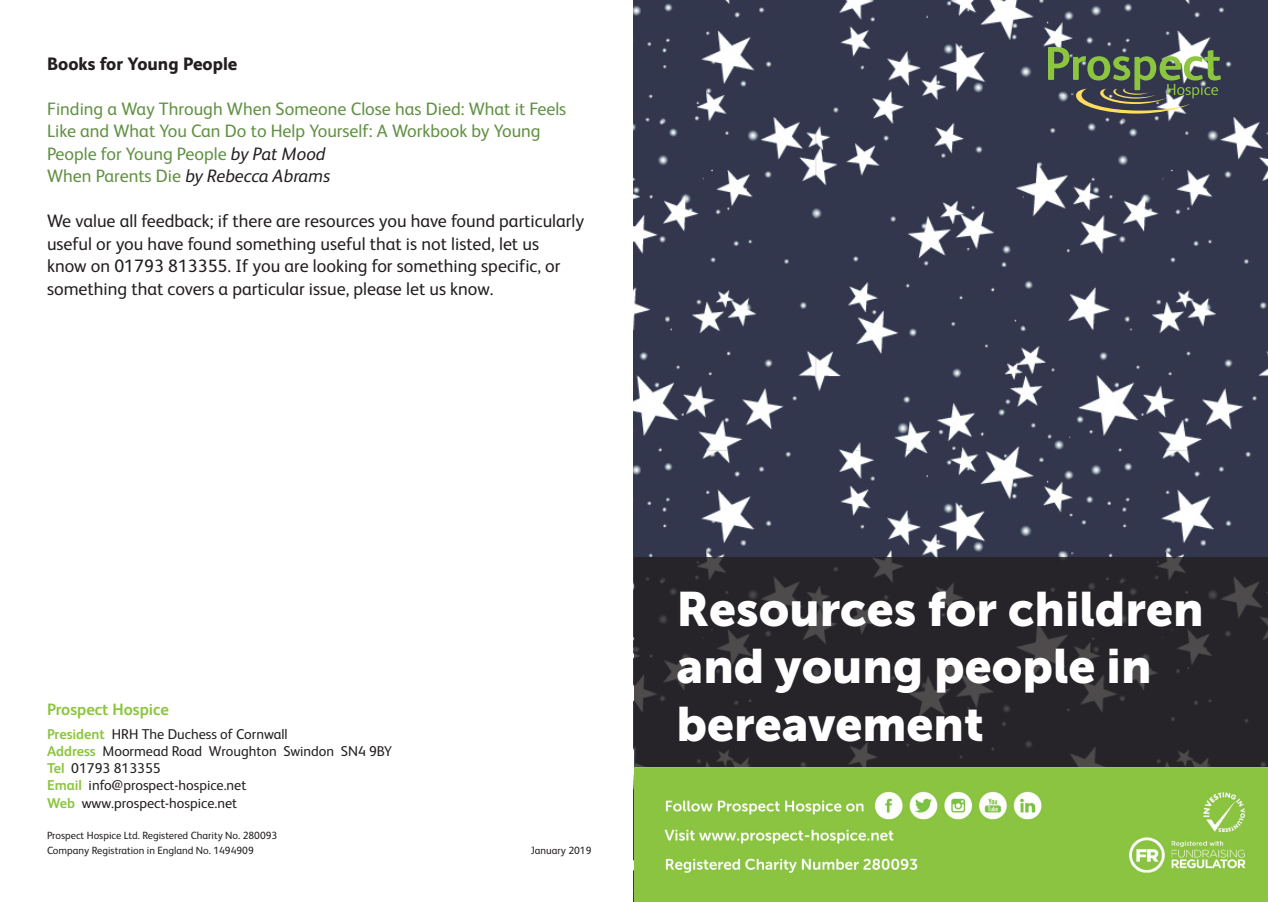
<style>
.page{position:relative;width:1268px;height:902px;background:#fff}
.page>*{position:absolute;margin:0;border:0;box-sizing:border-box;transform-origin:0 0}
.t1{font:48px/57.6px "Museo Sans 900";color:#fff}
.t2{font:18px/22.5px "FS Albert";color:#231f20}
.t3{font:18px/22.5px "FS Albert";color:#619143}
.t4{font:italic 18px "FS Albert";color:#231f20}
.t5{font:800 18px "FS Albert";color:#231f20}
.t6{font:700 16.5px "FS Albert";color:#8bc63e}
.t7{font:14.25px "FS Albert";color:#231f20}
.t8{font:10.5px "FS Albert";color:#231f20}
.s1{font-style:italic;color:#231f20}
.s2{font-style:normal;color:#619143}
.s3{font-weight:700;color:#8bc63e}
</style>
<div class="page">
<img style="left:634px;top:0;width:634px;height:558px">
<svg style="left:1048px;top:47px;width:173px;height:67px;background:#5d6b57"></svg>
<svg style="left:634px;top:558px;width:634px;height:210px;background:#29262b"></svg>
<img style="left:634px;top:768px;width:634px;height:134px">
<p class="t5" style="left:47px;top:53px;width:192px">Books for Young People</p>
<p class="t3" style="left:47px;top:97px;width:521px">Finding a Way Through When Someone Close has Died: What it Feels<br>Like and What You Can Do to Help Yourself: A Workbook by Young<br>People for Young People <span class="s1">by Pat Mood</span></p>
<p class="t4" style="left:47px;top:166px;width:285px"><span class="s2">When Parents Die</span> by Rebecca Abrams</p>
<p class="t2" style="left:47px;top:210px;width:538px">We value all feedback; if there are resources you have found particularly useful or you have found something useful that is not listed, let us<br>know on 01793 813355. If you are looking for something specific, or something that covers a particular issue, please let us know.</p>
<p class="t6" style="left:47px;top:699px;width:123px">Prospect Hospice</p>
<p class="t7" style="left:47px;top:726px;width:242px"><span class="s3">President</span> HRH The Duchess of Cornwall</p>
<p class="t7" style="left:47px;top:743px;width:347px"><span class="s3">Address</span> Moormead Road Wroughton Swindon SN4 9BY</p>
<p class="t7" style="left:47px;top:760px;width:115px"><span class="s3">Tel</span> 01793 813355</p>
<p class="t7" style="left:47px;top:777px;width:201px"><span class="s3">Email</span> info@prospect-hospice.net</p>
<p class="t7" style="left:47px;top:795px;width:192px"><span class="s3">Web</span> www.prospect-hospice.net</p>
<p class="t8" style="left:47px;top:830px;width:232px">Prospect Hospice Ltd. Registered Charity No. 280093</p>
<p class="t8" style="left:47px;top:845px;width:208px">Company Registration in England No. 1494909</p>
<p class="t8" style="left:531px;top:845px;width:62px">January 2019</p>
<p class="t1" style="left:676px;top:580px;width:529px">Resources for children and young people in bereavement</p>
</div>
